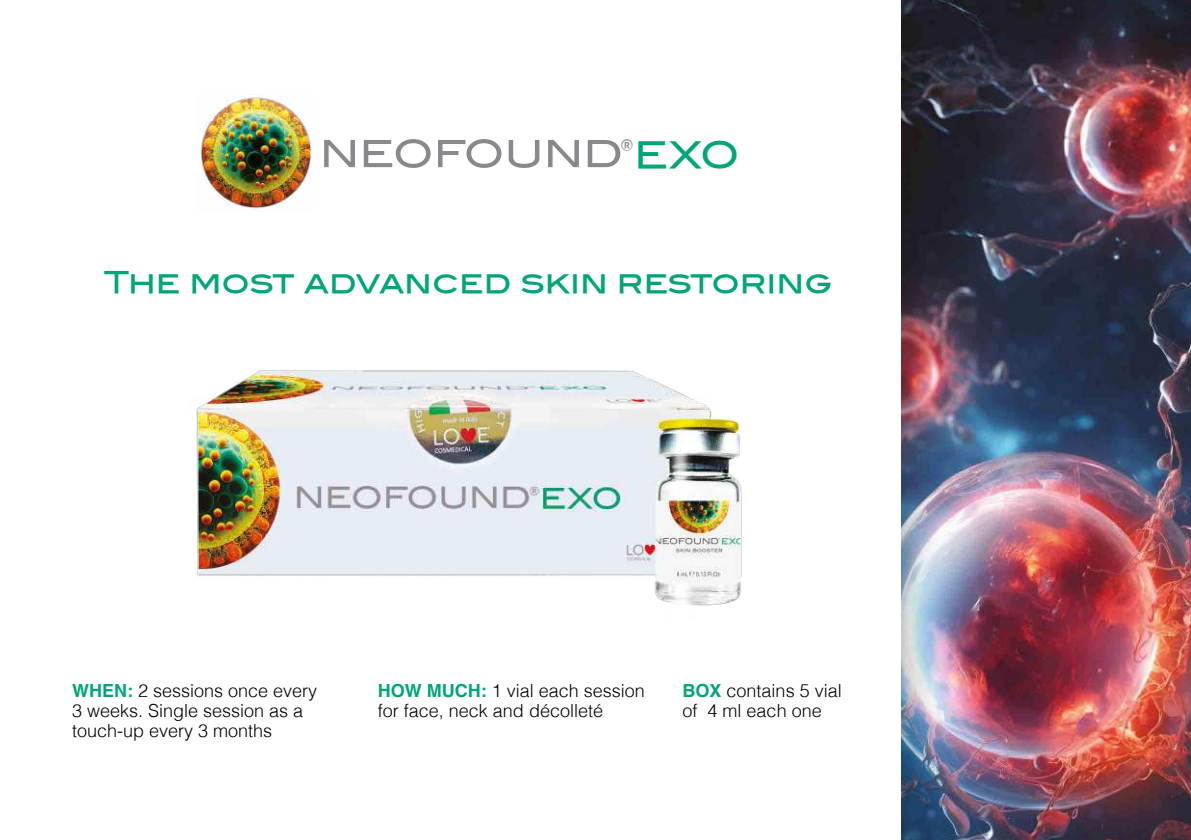
<style>
.page{position:relative;width:1191px;height:840px;background:#fff}
.page>*{position:absolute;margin:0;border:0;box-sizing:border-box;transform-origin:0 0}
.t1{font:36.4px "Blair Md ITCTT Medium";color:#00a679}
.t2{font:30px "Blair Md ITCTT Medium";color:#00a679}
.t3{font:300 18px/20px "Helvetica";color:#000}
.s1{color:#88898d}
.s2{font-weight:700;color:#00a679}
</style>
<div class="page">
<img style="left:901px;top:0;width:290px;height:839px">
<img style="left:196px;top:370px;width:546px;height:236px">
<svg style="left:324px;top:139px;width:296px;height:29px"></svg>
<img style="left:200px;top:97px;width:113px;height:112px">
<h1 class="t1" style="left:620px;top:139px;width:121px"><span class="s1">®</span>EXO</h1>
<h2 class="t2" style="left:104px;top:269px;width:730px">The most advanced skin restoring</h2>
<p class="t3" style="left:72px;top:681px;width:247px"><span class="s2">WHEN:</span> 2 sessions once every<br>3 weeks. Single session as a touch-up every 3 months</p>
<p class="t3" style="left:378px;top:681px;width:269px"><span class="s2">HOW MUCH:</span> 1 vial each session for face, neck and décolleté</p>
<p class="t3" style="left:682px;top:678px;width:161px"><span class="s2">BOX</span> contains 5 vial of 4 ml each one</p>
</div>
